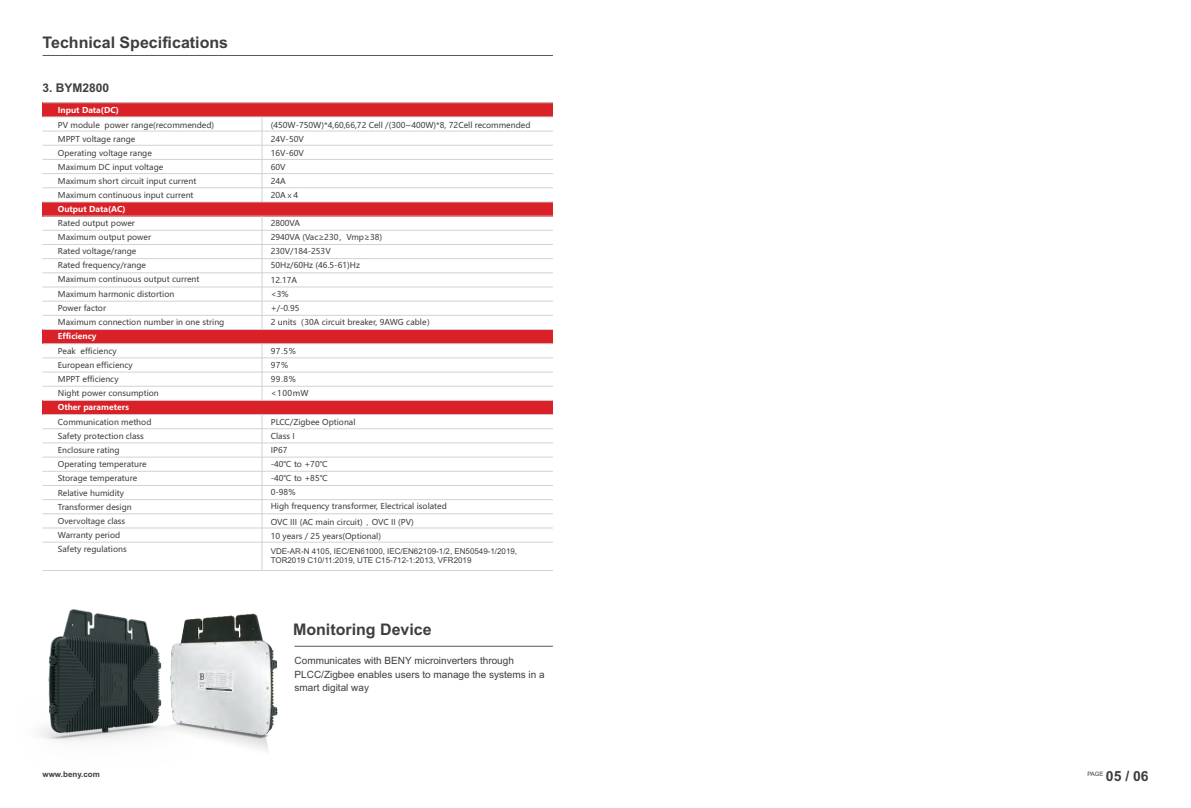
<style>
.page{position:relative;width:1191px;height:808px;background:#fff}
.page>*{position:absolute;margin:0;border:0;box-sizing:border-box;transform-origin:0 0}
.t1{font:700 16px "Arial";color:#3e3e3f}
.t2{font:700 14px "Arial";color:#3e3e3f}
.t3{font:700 12px "Arial";color:#3e3e3f}
.t4{font:10px/13.4px "Arial";color:#3e3e3f}
.t5{font:8px/14px "Microsoft Ya Hei";color:#3e3e3f}
.t6{font:8px/8.9px "Arial";color:#3e3e3f}
.t7{font:700 8px "Microsoft Ya Hei";color:#fff}
.t8{font:8px/14px "Microsoft Ya Hei";letter-spacing:.06em;color:#3e3e3f}
.t9{font:700 8px "Arial";color:#3e3e3f}
.t10{font:6px "Arial";color:#3e3e3f}
.s1{font-family:"Malgun Gothic"}
.s2{font-family:"Malgun Gothic";font-weight:300;font-size:9px}
</style>
<div class="page">
<hr style="left:43px;top:55px;width:510px;height:1px;background:#57585a">
<div style="left:43px;top:400px;width:510px;height:15px;background:#da2128"></div>
<div style="left:43px;top:329px;width:510px;height:15px;background:#da2128"></div>
<div style="left:43px;top:202px;width:510px;height:14px;background:#da2128"></div>
<div style="left:43px;top:103px;width:510px;height:14px;background:#da2128"></div>
<hr style="left:43px;top:103px;width:510px;height:1px;background:#d1d2d4">
<hr style="left:43px;top:117px;width:510px;height:1px;background:#d1d2d4">
<hr style="left:43px;top:131px;width:510px;height:1px;background:#d1d2d4">
<hr style="left:43px;top:145px;width:510px;height:1px;background:#d1d2d4">
<hr style="left:43px;top:159px;width:510px;height:1px;background:#d1d2d4">
<hr style="left:43px;top:173px;width:510px;height:1px;background:#d1d2d4">
<hr style="left:43px;top:188px;width:510px;height:1px;background:#d1d2d4">
<hr style="left:43px;top:202px;width:510px;height:1px;background:#d1d2d4">
<hr style="left:43px;top:216px;width:510px;height:1px;background:#d1d2d4">
<hr style="left:43px;top:230px;width:510px;height:1px;background:#d1d2d4">
<hr style="left:43px;top:244px;width:510px;height:1px;background:#d1d2d4">
<hr style="left:43px;top:258px;width:510px;height:1px;background:#d1d2d4">
<hr style="left:43px;top:273px;width:510px;height:1px;background:#d1d2d4">
<hr style="left:43px;top:287px;width:510px;height:1px;background:#d1d2d4">
<hr style="left:43px;top:301px;width:510px;height:1px;background:#d1d2d4">
<hr style="left:43px;top:315px;width:510px;height:1px;background:#d1d2d4">
<hr style="left:43px;top:329px;width:510px;height:1px;background:#d1d2d4">
<hr style="left:43px;top:343px;width:510px;height:1px;background:#d1d2d4">
<hr style="left:43px;top:358px;width:510px;height:1px;background:#d1d2d4">
<hr style="left:43px;top:372px;width:510px;height:1px;background:#d1d2d4">
<hr style="left:43px;top:386px;width:510px;height:1px;background:#d1d2d4">
<hr style="left:43px;top:400px;width:510px;height:1px;background:#d1d2d4">
<hr style="left:43px;top:414px;width:510px;height:1px;background:#d1d2d4">
<hr style="left:43px;top:429px;width:510px;height:1px;background:#d1d2d4">
<hr style="left:43px;top:443px;width:510px;height:1px;background:#d1d2d4">
<hr style="left:43px;top:457px;width:510px;height:1px;background:#d1d2d4">
<hr style="left:43px;top:471px;width:510px;height:1px;background:#d1d2d4">
<hr style="left:43px;top:485px;width:510px;height:1px;background:#d1d2d4">
<hr style="left:43px;top:499px;width:510px;height:1px;background:#d1d2d4">
<hr style="left:43px;top:514px;width:510px;height:1px;background:#d1d2d4">
<hr style="left:43px;top:528px;width:510px;height:1px;background:#d1d2d4">
<hr style="left:43px;top:542px;width:510px;height:1px;background:#d1d2d4">
<hr style="left:43px;top:570px;width:510px;height:1px;background:#d1d2d4">
<hr style="left:262px;top:117px;width:1px;height:85px;background:#d1d2d4">
<hr style="left:262px;top:216px;width:1px;height:113px;background:#d1d2d4">
<hr style="left:262px;top:344px;width:1px;height:56px;background:#d1d2d4">
<hr style="left:262px;top:415px;width:1px;height:155px;background:#d1d2d4">
<hr style="left:294px;top:646px;width:259px;height:1px;background:#57585a">
<img style="left:39px;top:609px;width:63px;height:132px">
<img style="left:102px;top:613px;width:219px;height:138px">
<h1 class="t1" style="left:43px;top:37px;width:187px">Technical Specifications</h1>
<h3 class="t3" style="left:43px;top:83px;width:68px">3. BYM2800</h3>
<p class="t7" style="left:58px;top:106px;width:62px">Input Data(DC)</p>
<p class="t5" style="left:58px;top:119px;width:158px">PV module power range(recommended)<br>MPPT voltage range<br>Operating voltage range<br>Maximum DC input voltage<br>Maximum short circuit input current<br>Maximum continuous input current</p>
<p class="t5" style="left:58px;top:217px;width:168px">Rated output power<br>Maximum output power<br>Rated voltage/range<br>Rated frequency/range<br>Maximum continuous output current<br>Maximum harmonic distortion<br>Power factor<br>Maximum connection number in one string</p>
<p class="t7" style="left:58px;top:205px;width:69px">Output Data(AC)</p>
<p class="t7" style="left:58px;top:333px;width:40px">Efficiency</p>
<p class="t5" style="left:58px;top:345px;width:102px">Peak efficiency<br>European efficiency<br>MPPT efficiency<br>Night power consumption</p>
<p class="t7" style="left:58px;top:404px;width:73px">Other parameters</p>
<p class="t5" style="left:58px;top:415px;width:95px">Communication method<br>Safety protection class<br>Enclosure rating<br>Operating temperature<br>Storage temperature<br>Relative humidity<br>Transformer design<br>Overvoltage class<br>Warranty period<br>Safety regulations</p>
<p class="t9" style="left:43px;top:771px;width:59px">www.beny.com</p>
<p class="t5" style="left:271px;top:118px;width:261px">(450W-750W)*4,60,66,72 Cell /(300~400W)*8, 72Cell recommended<br>24V-50V<br>16V-60V<br>60V<br>24A<br>20A<span class="s1">ⅹ</span>4</p>
<p class="t5" style="left:271px;top:217px;width:165px">2800VA<br>2940VA (Vac≥230，Vmp≥38)<br>230V/184-253V<br>50Hz/60Hz (46.5-61)Hz<br>12.17A<br>&lt;3%<br>+/-0.95<br>2 units（30A circuit breaker, 9AWG cable）</p>
<p class="t8" style="left:271px;top:345px;width:40px">97.5%<br>97%<br>99.8% &lt;100mW</p>
<p class="t5" style="left:271px;top:416px;width:178px">PLCC/Zigbee Optional<br>Class I<br>IP67<br>-40℃ to +70℃<br>-40℃ to +85℃<br>0-98%<br>High frequency transformer, Electrical isolated</p>
<p class="t5" style="left:271px;top:516px;width:145px">OVC III (AC main circuit)<span class="s2">，</span>OVC II (PV)<br>10 years / 25 years(Optional)</p>
<p class="t6" style="left:271px;top:547px;width:248px">VDE-AR-N 4105, IEC/EN61000, IEC/EN62109-1/2, EN50549-1/2019,<br>TOR2019 C10/11:2019, UTE C15-712-1:2013, VFR2019</p>
<h1 class="t1" style="left:293px;top:623px;width:140px">Monitoring Device</h1>
<p class="t4" style="left:294px;top:655px;width:252px">Communicates with BENY microinverters through<br>PLCC/Zigbee enables users to manage the systems in a smart digital way</p>
<p class="t10" style="left:1087px;top:771px;width:18px">PAGE</p>
<h2 class="t2" style="left:1106px;top:771px;width:44px">05 / 06</h2>
</div>
